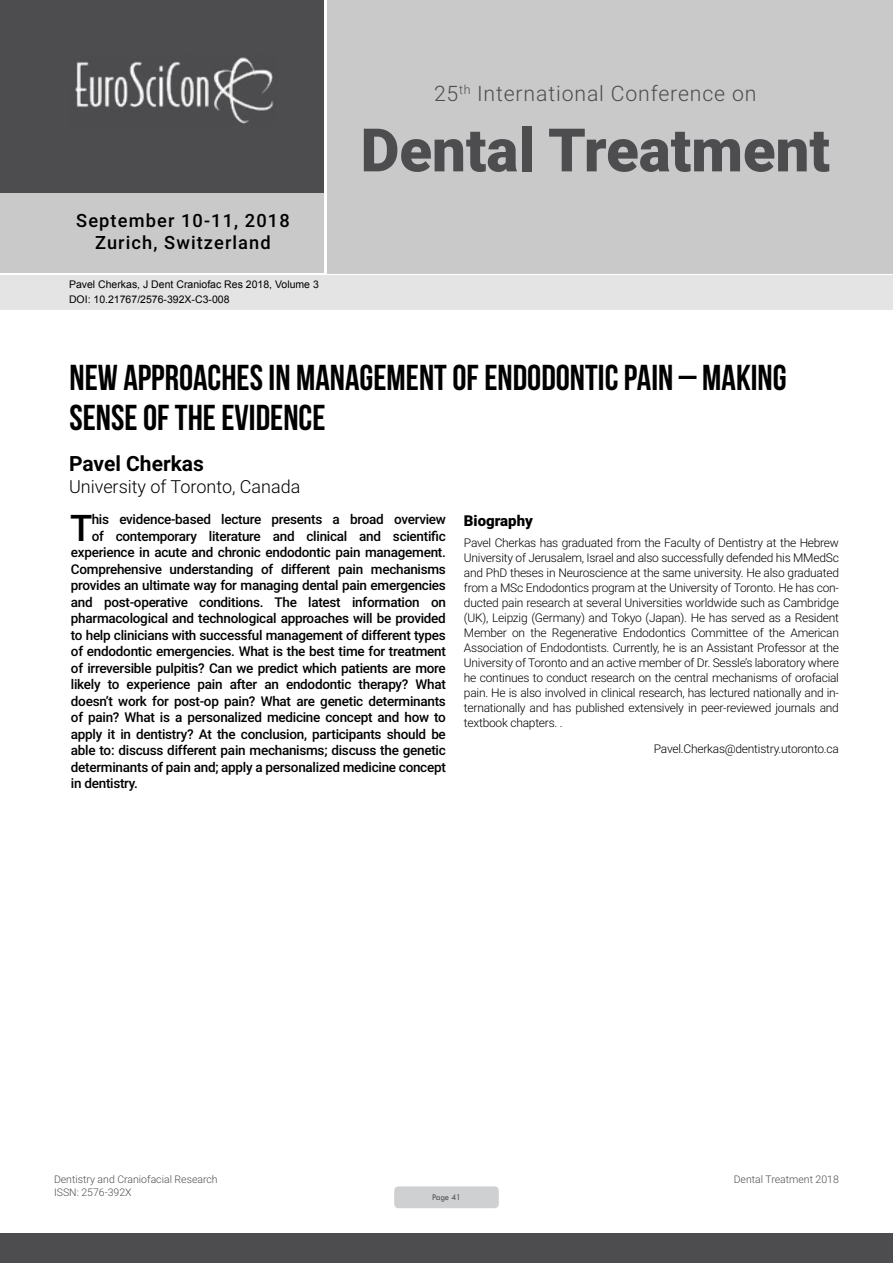
<style>
.page{position:relative;width:893px;height:1263px;background:#fff}
.page>*{position:absolute;margin:0;border:0;box-sizing:border-box;transform-origin:0 0}
.t1{font:900 60px "Roboto";color:#4d4d4f}
.t2{font:500 36.75px "Roboto";color:#000}
.t3{font:36px/39.6px "Bebas Neue";color:#000}
.t4{font:300 21.3px "Roboto";letter-spacing:.04em;color:#4d4d4f}
.t5{font:700 21px "Roboto";color:#000}
.t6{font:500 18.3px/21.9px "Roboto";letter-spacing:.06em;color:#000;text-align:center}
.t7{font:300 18px "Roboto";color:#000}
.t8{font:900 15px "Roboto";color:#000}
.t9{font:500 13.5px "Roboto";letter-spacing:-.02em;color:#000}
.t10{font:300 12px/15px "Roboto";letter-spacing:-.02em;color:#000;text-align:justify}
.t11{font:10.5px/14.4px "Arial";color:#000}
.t12{font:300 10.5px "Roboto";color:#4d4d4f}
.t13{font:9px "Tw Cen";letter-spacing:-.02em;color:#4d4d4f;scale:.95 1}
</style>
<div class="page">
<div style="left:0;top:0;width:323px;height:193px;background:#4d4d4f"></div>
<div style="left:1px;top:193px;width:323px;height:80px;background:#c9c9ca"></div>
<div style="left:327px;top:0;width:566px;height:273px;background:#c9c9ca"></div>
<img style="left:75px;top:57px;width:199px;height:67px">
<div style="left:0;top:1233px;width:893px;height:30px;background:#4d4d4f"></div>
<div style="left:1px;top:275px;width:892px;height:35px;background:#e4e4e4"></div>
<div style="left:394px;top:1186px;width:105px;height:22px;background:#cfd0d2;border-radius:4px"></div>
<h3 class="t6" style="left:76px;top:209px;width:215px">September 10-11, 2018<br>Zurich, Switzerland</h3>
<p class="t11" style="left:69px;top:278px;width:251px">Pavel Cherkas, J Dent Craniofac Res 2018, Volume 3<br>DOI: 10.21767/2576-392X-C3-008</p>
<h3 class="t4" style="left:434px;top:78px;width:324px">25<sup>th</sup> International Conference on</h3>
<h1 class="t1" style="left:361px;top:108px;width:471px">Dental Treatment</h1>
<h3 class="t3" style="left:69px;top:358px;width:719px">NEW APPROACHES IN MANAGEMENT OF ENDODONTIC PAIN – MAKING<br>SENSE OF THE EVIDENCE</h3>
<h3 class="t5" style="left:69px;top:449px;width:136px">Pavel Cherkas</h3>
<h3 class="t7" style="left:69px;top:474px;width:233px">University of Toronto, Canada</h3>
<h2 class="t2" style="left:70px;top:502px;width:24px">T</h2>
<p class="t9" style="left:92px;top:510px;width:356px">his evidence-based lecture presents a broad overview</p>
<p class="t9" style="left:92px;top:527px;width:356px">of contemporary literature and clinical and scientific</p>
<p class="t9" style="left:71px;top:543px;width:376px">experience in acute and chronic endodontic pain management.</p>
<p class="t9" style="left:71px;top:560px;width:376px">Comprehensive understanding of different pain mechanisms</p>
<p class="t9" style="left:71px;top:576px;width:376px">provides an ultimate way for managing dental pain emergencies</p>
<p class="t9" style="left:71px;top:593px;width:376px">and post-operative conditions. The latest information on</p>
<p class="t9" style="left:71px;top:609px;width:376px">pharmacological and technological approaches will be provided</p>
<p class="t9" style="left:71px;top:626px;width:376px">to help clinicians with successful management of different types</p>
<p class="t9" style="left:71px;top:642px;width:376px">of endodontic emergencies. What is the best time for treatment</p>
<p class="t9" style="left:71px;top:659px;width:376px">of irreversible pulpitis? Can we predict which patients are more</p>
<p class="t9" style="left:71px;top:675px;width:376px">likely to experience pain after an endodontic therapy? What</p>
<p class="t9" style="left:71px;top:692px;width:376px">doesn’t work for post-op pain? What are genetic determinants</p>
<p class="t9" style="left:71px;top:708px;width:376px">of pain? What is a personalized medicine concept and how to</p>
<p class="t9" style="left:71px;top:725px;width:376px">apply it in dentistry? At the conclusion, participants should be</p>
<p class="t9" style="left:71px;top:741px;width:376px">able to: discuss different pain mechanisms; discuss the genetic</p>
<p class="t9" style="left:71px;top:758px;width:376px">determinants of pain and; apply a personalized medicine concept</p>
<p class="t9" style="left:71px;top:774px;width:68px">in dentistry.</p>
<p class="t8" style="left:464px;top:510px;width:70px">Biography</p>
<p class="t10" style="left:464px;top:535px;width:377px">Pavel Cherkas has graduated from the Faculty of Dentistry at the Hebrew University of Jerusalem, Israel and also successfully defended his MMedSc and PhD theses in Neuroscience at the same university. He also graduated from a MSc Endodontics program at the University of Toronto. He has con&shy;ducted pain research at several Universities worldwide such as Cambridge (UK), Leipzig (Germany) and Tokyo (Japan). He has served as a Resident Member on the Regenerative Endodontics Committee of the American Association of Endodontists. Currently, he is an Assistant Professor at the University of Toronto and an active member of Dr. Sessle’s laboratory where he continues to conduct research on the central mechanisms of orofacial pain. He is also involved in clinical research, has lectured nationally and in&shy;ternationally and has published extensively in peer-reviewed journals and textbook chapters. .</p>
<p class="t10" style="left:654px;top:740px;width:187px">Pavel.Cherkas@dentistry.utoronto.ca</p>
<p class="t12" style="left:54px;top:1172px;width:165px">Dentistry and Craniofacial Research</p>
<p class="t12" style="left:734px;top:1172px;width:107px">Dental Treatment 2018</p>
<p class="t12" style="left:54px;top:1185px;width:79px">ISSN: 2576-392X</p>
<p class="t13" style="left:432px;top:1192px;width:32px">Page 41</p>
</div>
